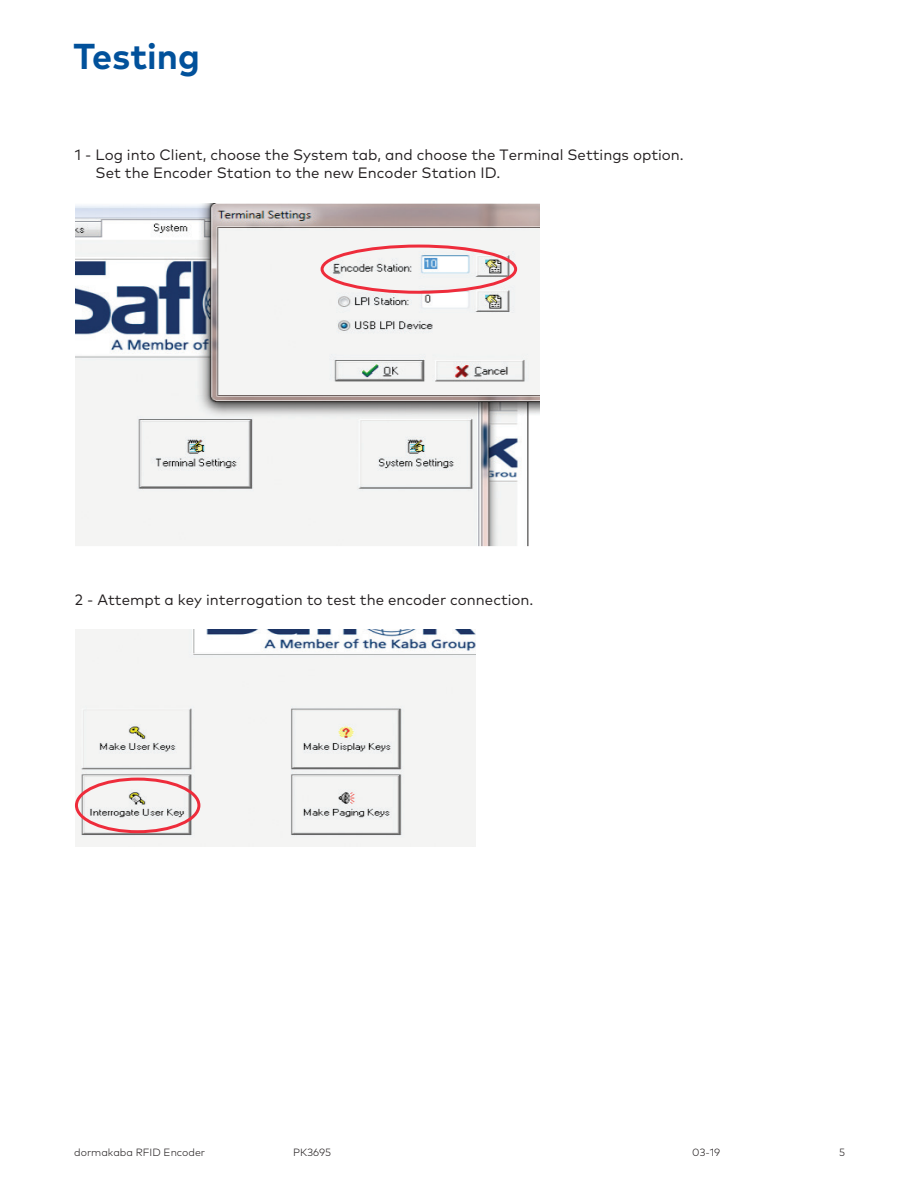
<style>
.page{position:relative;width:918px;height:1188px;background:#fff}
.page>*{position:absolute;margin:0;border:0;box-sizing:border-box;transform-origin:0 0}
.t1{font:700 36px "Mark Pro";color:#01519b}
.BODY_TEXT{font:15px/18px "Mark Pro";color:#231f20}
.t2{font:300 10.5px "Mark Pro";color:#231f20}
</style>
<div class="page">
<img style="left:76px;top:203px;width:464px;height:344px">
<img style="left:76px;top:630px;width:399px;height:217px">
<div style="left:321px;top:245px;width:196px;height:49px;border:3px solid #ee2c3b;border-radius:50%"></div>
<div style="left:75px;top:778px;width:125px;height:55px;border:3px solid #ee2c3b;border-radius:50%"></div>
<p class="t1" style="left:73px;top:29px;width:128px">Testing</p>
<p class="BODY_TEXT" style="left:96px;top:144px;width:590px;text-indent:-21px">1 - Log into Client, choose the System tab, and choose the Terminal Settings option.<br>Set the Encoder Station to the new Encoder Station ID.</p>
<p class="BODY_TEXT" style="left:75px;top:589px;width:460px">2 - Attempt a key interrogation to test the encoder connection.</p>
<p class="t2" style="left:74px;top:1144px;width:133px">dormakaba RFID Encoder</p>
<p class="t2" style="left:293px;top:1144px;width:40px">PK3695</p>
<p class="t2" style="left:692px;top:1144px;width:30px">03-19</p>
<p class="t2" style="left:839px;top:1144px;width:8px">5</p>
</div>
